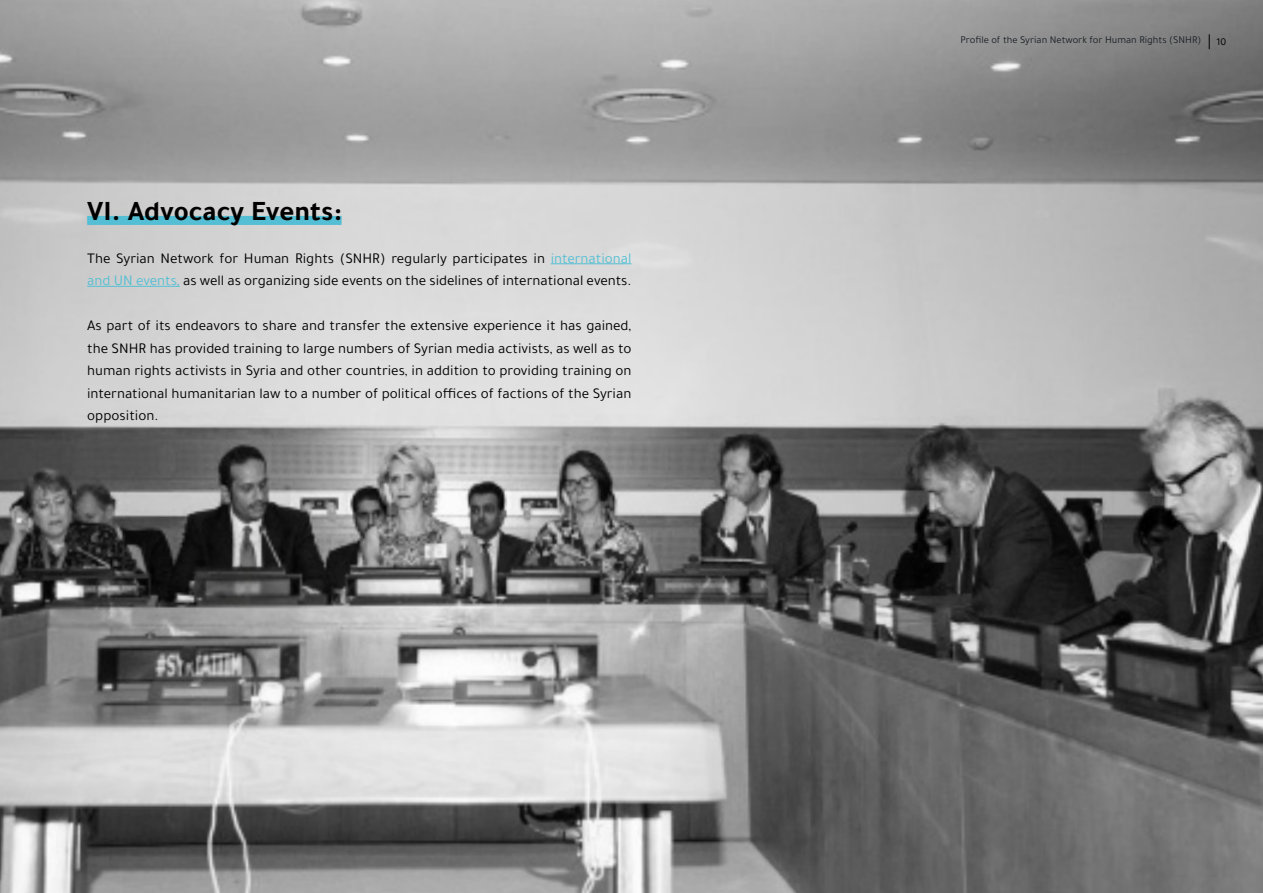
<style>
.page{position:relative;width:1263px;height:893px;background:#fff}
.page>*{position:absolute;margin:0;border:0;box-sizing:border-box;transform-origin:0 0}
.t1{font:700 28.5px "Tajawal";color:#000}
.t2{font:15px/22.5px "Tajawal";color:#000}
.t3{font:10.5px "Tajawal";color:#1a2126}
.t4{font:10.5px "Tajawal";color:#000}
.s1{color:#54bfd4}
</style>
<div class="page">
<img style="left:0;top:0;width:1263px;height:893px">
<div style="left:87px;top:216px;width:255px;height:9px;background:#54bfd4"></div>
<hr style="left:551px;top:263px;width:80px;height:1px;background:#54bfd4">
<hr style="left:87px;top:286px;width:93px;height:1px;background:#54bfd4">
<svg style="left:1209px;top:34px;width:15px;height:16px"></svg>
<h1 class="t1" style="left:87px;top:190px;width:256px">VI. Advocacy Events:</h1>
<p class="t2" style="left:87px;top:247px;width:546px">The Syrian Network for Human Rights (SNHR) regularly participates in <span class="s1">international and UN events,</span> as well as organizing side events on the sidelines of international events.</p>
<p class="t2" style="left:87px;top:314px;width:546px;text-align:justify">As part of its endeavors to share and transfer the extensive experience it has gained, the SNHR has provided training to large numbers of Syrian media activists, as well as to human rights activists in Syria and other countries in, addition to providing training on international humanitarian law to a number of political offices of factions of the Syrian opposition.</p>
<p class="t3" style="left:960px;top:32px;width:242px">Profile of the Syrian Network for Human Rights (SNHR(</p>
<p class="t4" style="left:1216px;top:34px;width:11px">10</p>
</div>
